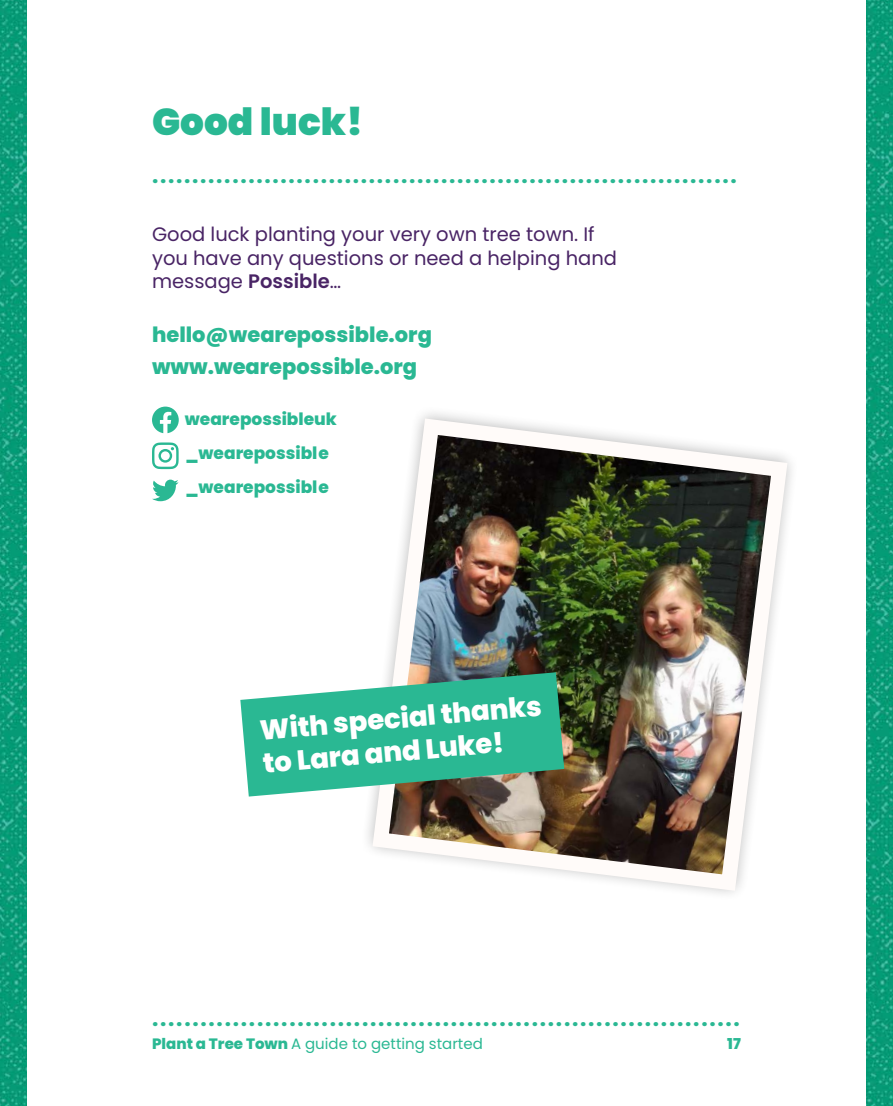
<style>
.page{position:relative;width:893px;height:1106px;background:#fff}
.page>*{position:absolute;margin:0;border:0;box-sizing:border-box;transform-origin:0 0}
.t1{font:900 37.5px "Poppins";color:#2ab893}
.t2{font:800 27.6px/33.2px "Poppins";color:#fff}
.t3{font:700 22.5px "Poppins";color:#2ab893}
.t4{font:800 21px/31.5px "Poppins";color:#2ab893}
.t5{font:19.5px/23.4px "Poppins";color:#492465}
.t6{font:800 16.95px "Poppins";color:#2ab893}
.t7{font:15px "Poppins";color:#2ab893}
.t8{font:800 15px "Poppins";color:#2ab893}
.s1{font-weight:600}
.s2{font-weight:800}
</style>
<div class="page">
<img style="left:866px;top:0;width:27px;height:1106px">
<img style="left:0;top:0;width:27px;height:1106px">
<img style="left:368px;top:413px;width:424px;height:481px">
<svg style="left:152px;top:406px;width:27px;height:27px"></svg>
<svg style="left:152px;top:479px;width:27px;height:22px"></svg>
<svg style="left:152px;top:442px;width:27px;height:27px"></svg>
<svg style="left:240px;top:672px;width:324px;height:124px;background:#4ab597"></svg>
<h1 class="t1" style="left:152px;top:100px;width:213px">Good luck!</h1>
<p class="t3" style="left:152px;top:162px;width:586px">.........................................................................</p>
<p class="t5" style="left:152px;top:223px;width:466px">Good luck planting your very own tree town. If you have any questions or need a helping hand message <span class="s1">Possible</span>…</p>
<p class="t4" style="left:152px;top:319px;width:281px">hello@wearepossible.org www.wearepossible.org</p>
<p class="t6" style="left:185px;top:409px;width:154px">wearepossibleuk</p>
<p class="t6" style="left:185px;top:443px;width:145px">_wearepossible</p>
<p class="t6" style="left:185px;top:477px;width:145px">_wearepossible</p>
<p class="t2" style="left:259px;top:714px;width:284px;rotate:-5deg">With special thanks to Lara and Luke!</p>
<p class="t3" style="left:152px;top:1005px;width:589px">.........................................................................</p>
<p class="t7" style="left:152px;top:1035px;width:332px"><span class="s2">Plant a Tree Town</span> A guide to getting started</p>
<p class="t8" style="left:727px;top:1035px;width:15px">17</p>
</div>
